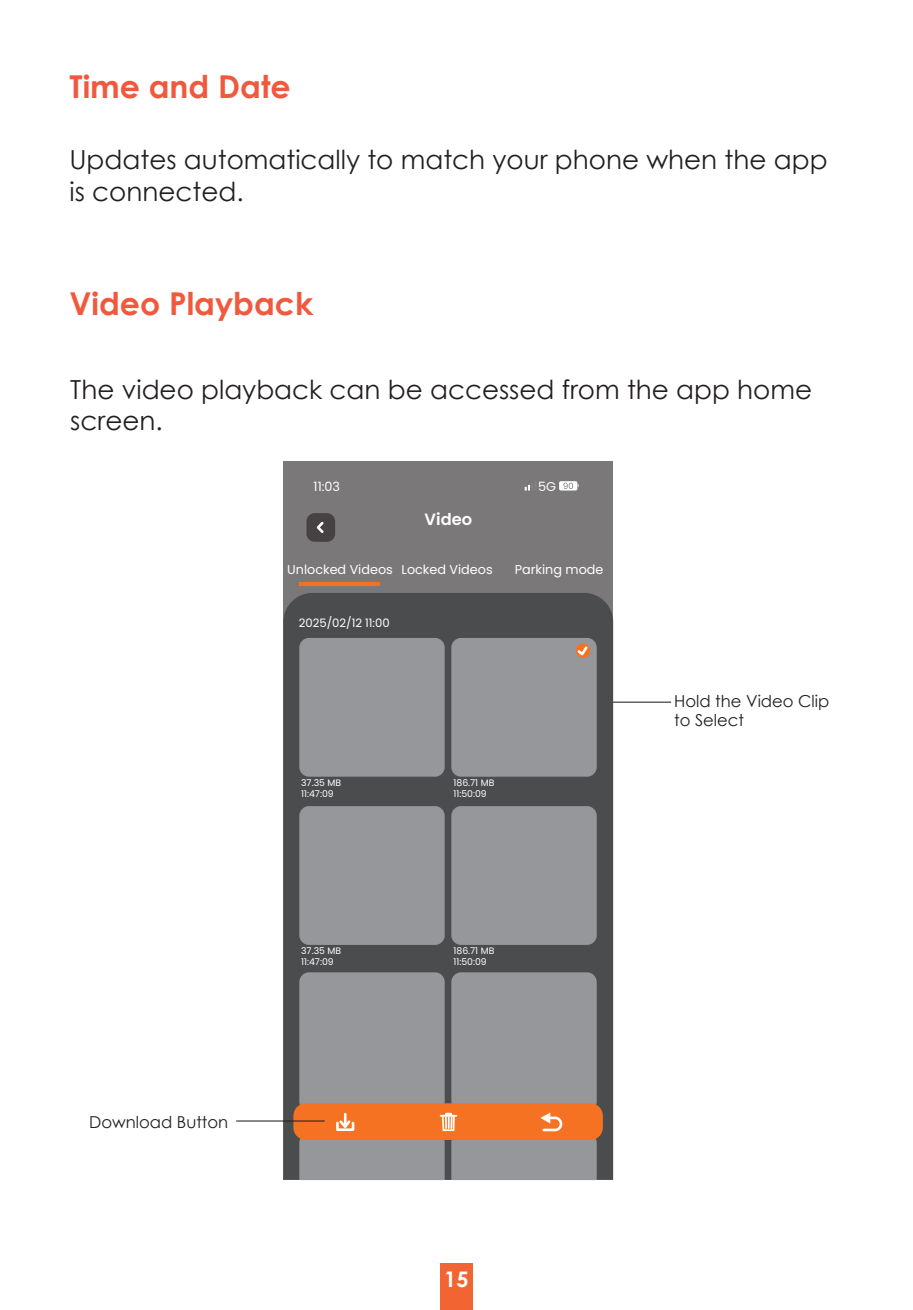
<style>
.page{position:relative;width:913px;height:1310px;background:#fff}
.page>*{position:absolute;margin:0;border:0;box-sizing:border-box;transform-origin:0 0}
.t1{font:700 31.5px "Century Gothic";color:#f0593e}
.t2{font:26.25px/31.5px "Century Gothic";color:#231f20}
.t3{font:700 21.35px "Century Gothic";color:#fff}
.t4{font:16.45px/19.6px "Century Gothic";color:#231f20}
.t5{font:600 16.1px "Poppins";color:#fff}
.t6{font:12.6px "Poppins";color:#fff}
.t7{font:11.55px "Poppins";color:#fff}
.t8{font:9.45px/11.2px "Poppins";color:#fff}
</style>
<div class="page">
<hr style="left:582px;top:701px;width:89px;height:2px;background:#231f20">
<div style="left:283px;top:461px;width:330px;height:718px;background:#7b7879"></div>
<div style="left:283px;top:593px;width:330px;height:586px;background:#4b4c4d"></div>
<div style="left:299px;top:972px;width:146px;height:139px;background:#95979a;border-radius:10px"></div>
<div style="left:451px;top:972px;width:146px;height:139px;background:#95979a;border-radius:10px"></div>
<svg style="left:559px;top:481px;width:20px;height:9px"></svg>
<svg style="left:525px;top:484px;width:5px;height:6px"></svg>
<div style="left:306px;top:513px;width:29px;height:29px;background:#464243;border-radius:8px"></div>
<svg style="left:316px;top:521px;width:8px;height:12px"></svg>
<hr style="left:299px;top:582px;width:80px;height:4px;background:#f47221">
<div style="left:299px;top:638px;width:146px;height:138px;background:#95979a;border-radius:10px"></div>
<div style="left:451px;top:638px;width:146px;height:138px;background:#95979a;border-radius:10px"></div>
<div style="left:299px;top:806px;width:146px;height:139px;background:#95979a;border-radius:10px"></div>
<div style="left:451px;top:806px;width:146px;height:139px;background:#95979a;border-radius:10px"></div>
<svg style="left:575px;top:644px;width:15px;height:14px"></svg>
<div style="left:293px;top:1103px;width:310px;height:37px;background:#f47221;border-radius:13px"></div>
<svg style="left:299px;top:1112px;width:298px;height:68px"></svg>
<hr style="left:236px;top:1120px;width:89px;height:1px;background:#231f20">
<div style="left:440px;top:1263px;width:33px;height:47px;background:#f26432"></div>
<p class="t1" style="left:69px;top:62px;width:223px">Time and Date</p>
<p class="t2" style="left:69px;top:144px;width:759px">Updates automatically to match your phone when the app is connected.</p>
<p class="t1" style="left:69px;top:280px;width:245px">Video Playback</p>
<p class="t2" style="left:70px;top:373px;width:743px">The video playback can be accessed from the app home screen.</p>
<p class="t6" style="left:314px;top:479px;width:28px">11:03</p>
<p class="t6" style="left:538px;top:479px;width:19px">5G</p>
<p class="t4" style="left:89px;top:1112px;width:141px">Download Button</p>
<p class="t5" style="left:425px;top:510px;width:49px">Video</p>
<p class="t6" style="left:287px;top:562px;width:107px">Unlocked Videos</p>
<p class="t6" style="left:401px;top:562px;width:93px">Locked Videos</p>
<p class="t6" style="left:515px;top:562px;width:90px">Parking mode</p>
<p class="t7" style="left:299px;top:616px;width:92px">2025/02/12 11:00</p>
<p class="t8" style="left:301px;top:776px;width:41px">37.35 MB<br>11:47:09</p>
<p class="t8" style="left:453px;top:776px;width:42px">186.71 MB<br>11:50:09</p>
<p class="t8" style="left:301px;top:945px;width:41px">37.35 MB<br>11:47:09</p>
<p class="t8" style="left:453px;top:945px;width:42px">186.71 MB<br>11:50:09</p>
<p class="t3" style="left:444px;top:1262px;width:26px">15</p>
<p class="t4" style="left:674px;top:690px;width:157px">Hold the Video Clip to Select</p>
</div>
